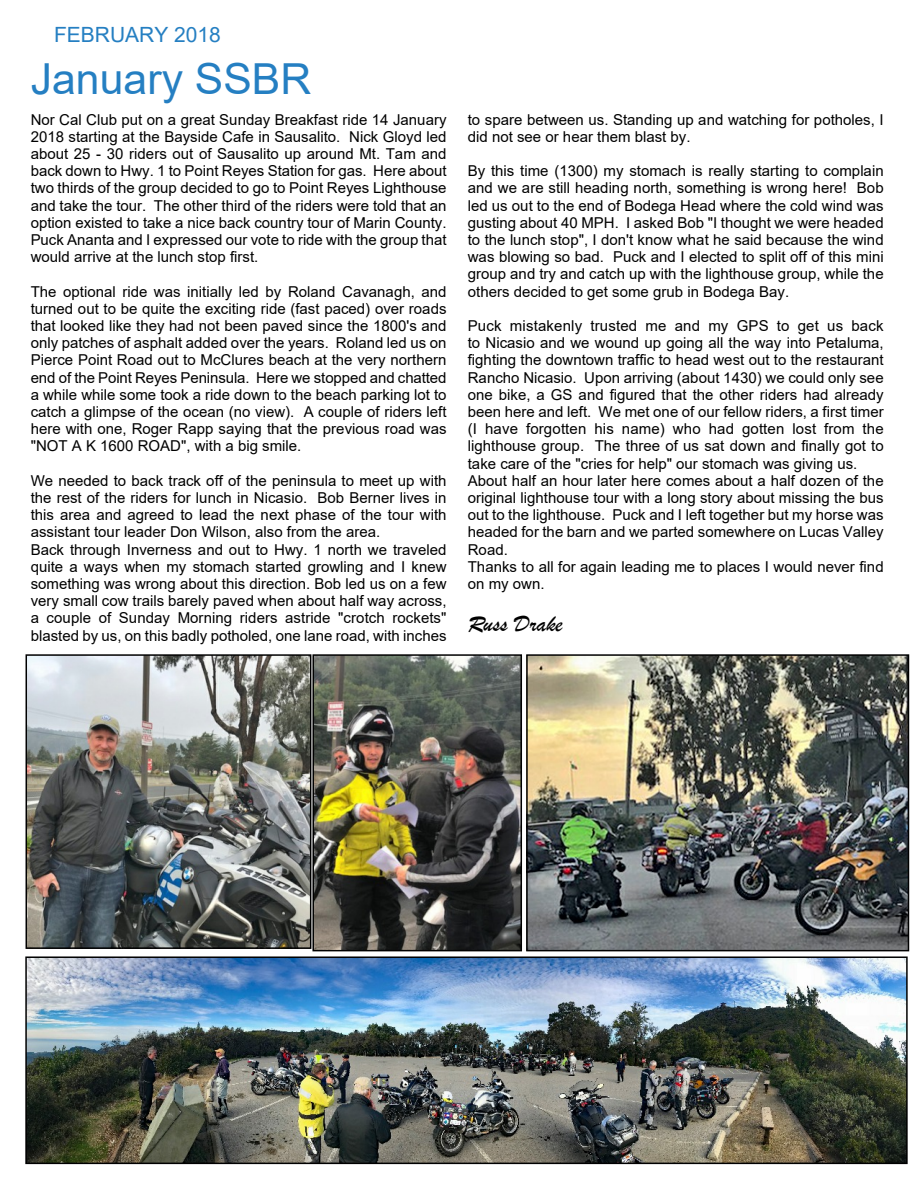
<style>
.page{position:relative;width:918px;height:1188px;background:#fff}
.page>*{position:absolute;margin:0;border:0;box-sizing:border-box;transform-origin:0 0}
.t1{font:42.75px "Arial";color:#257fc2}
.t2{font:24px "Brush Script";color:#000}
.t3{font:21px "Arial";color:#257fc2}
.t4{font:15px/17.2px "Arial";color:#000;text-align:justify}
</style>
<div class="page">
<img style="left:28px;top:959px;width:877px;height:202px">
<div style="left:25px;top:956px;width:883px;height:208px;border:2px solid #000"></div>
<img style="left:29px;top:657px;width:279px;height:289px">
<div style="left:26px;top:654px;width:285px;height:295px;border:2px solid #000"></div>
<img style="left:529px;top:657px;width:377px;height:291px">
<div style="left:526px;top:654px;width:383px;height:297px;border:2px solid #000"></div>
<img style="left:315px;top:657px;width:204px;height:291px">
<div style="left:312px;top:654px;width:210px;height:297px;border:2px solid #000"></div>
<h3 class="t3" style="left:54px;top:27px;width:168px">FEBRUARY 2018</h3>
<h1 class="t1" style="left:31px;top:63px;width:282px">January SSBR</h1>
<p class="t4" style="left:31px;top:112px;width:417px">Nor Cal Club put on a great Sunday Breakfast ride 14 January 2018 starting at the Bayside Cafe in Sausalito. Nick Gloyd led about 25 - 30 riders out of Sausalito up around Mt. Tam and back down to Hwy. 1 to Point Reyes Station for gas. Here about two thirds of the group decided to go to Point Reyes Lighthouse and take the tour. The other third of the riders were told that an option existed to take a nice back country tour of Marin County.<br>Puck Ananta and I expressed our vote to ride with the group that would arrive at the lunch stop first.</p>
<p class="t4" style="left:31px;top:284px;width:417px">The optional ride was initially led by Roland Cavanagh, and turned out to be quite the exciting ride (fast paced) over roads that looked like they had not been paved since the 1800's and only patches of asphalt added over the years. Roland led us on Pierce Point Road out to McClures beach at the very northern end of the Point Reyes Peninsula. Here we stopped and chatted a while while some took a ride down to the beach parking lot to catch a glimpse of the ocean (no view). A couple of riders left here with one, Roger Rapp saying that the previous road was "NOT A K 1600 ROAD", with a big smile.</p>
<p class="t4" style="left:31px;top:473px;width:417px;text-align:left">We needed to back track off of the peninsula to meet up with the rest of the riders for lunch in Nicasio. Bob Berner lives in this area and agreed to lead the next phase of the tour with assistant tour leader Don Wilson, also from the area.<br>Back through Inverness and out to Hwy. 1 north we traveled quite a ways when my stomach started growling and I knew something was wrong about this direction. Bob led us on a few very small cow trails barely paved when about half way across, a couple of Sunday Morning riders astride "crotch rockets" blasted by us, on this badly potholed, one lane road, with inches</p>
<p class="t4" style="left:468px;top:112px;width:417px">to spare between us. Standing up and watching for potholes, I did not see or hear them blast by.</p>
<p class="t4" style="left:468px;top:164px;width:417px">By this time (1300) my stomach is really starting to complain and we are still heading north, something is wrong here! Bob led us out to the end of Bodega Head where the cold wind was gusting about 40 MPH. I asked Bob "I thought we were headed to the lunch stop", I don't know what he said because the wind was blowing so bad. Puck and I elected to split off of this mini group and try and catch up with the lighthouse group, while the others decided to get some grub in Bodega Bay.</p>
<p class="t4" style="left:468px;top:319px;width:417px;text-align:left">Puck mistakenly trusted me and my GPS to get us back to Nicasio and we wound up going all the way into Petaluma, fighting the downtown traffic to head west out to the restaurant Rancho Nicasio. Upon arriving (about 1430) we could only see one bike, a GS and figured that the other riders had already been here and left. We met one of our fellow riders, a first timer (I have forgotten his name) who had gotten lost from the lighthouse group. The three of us sat down and finally got to take care of the "cries for help" our stomach was giving us.<br>About half an hour later here comes about a half dozen of the original lighthouse tour with a long story about missing the bus out to the lighthouse. Puck and I left together but my horse was headed for the barn and we parted somewhere on Lucas Valley Road.<br>Thanks to all for again leading me to places I would never find on my own.</p>
<h2 class="t2" style="left:468px;top:617px;width:96px">Russ Drake</h2>
</div>
